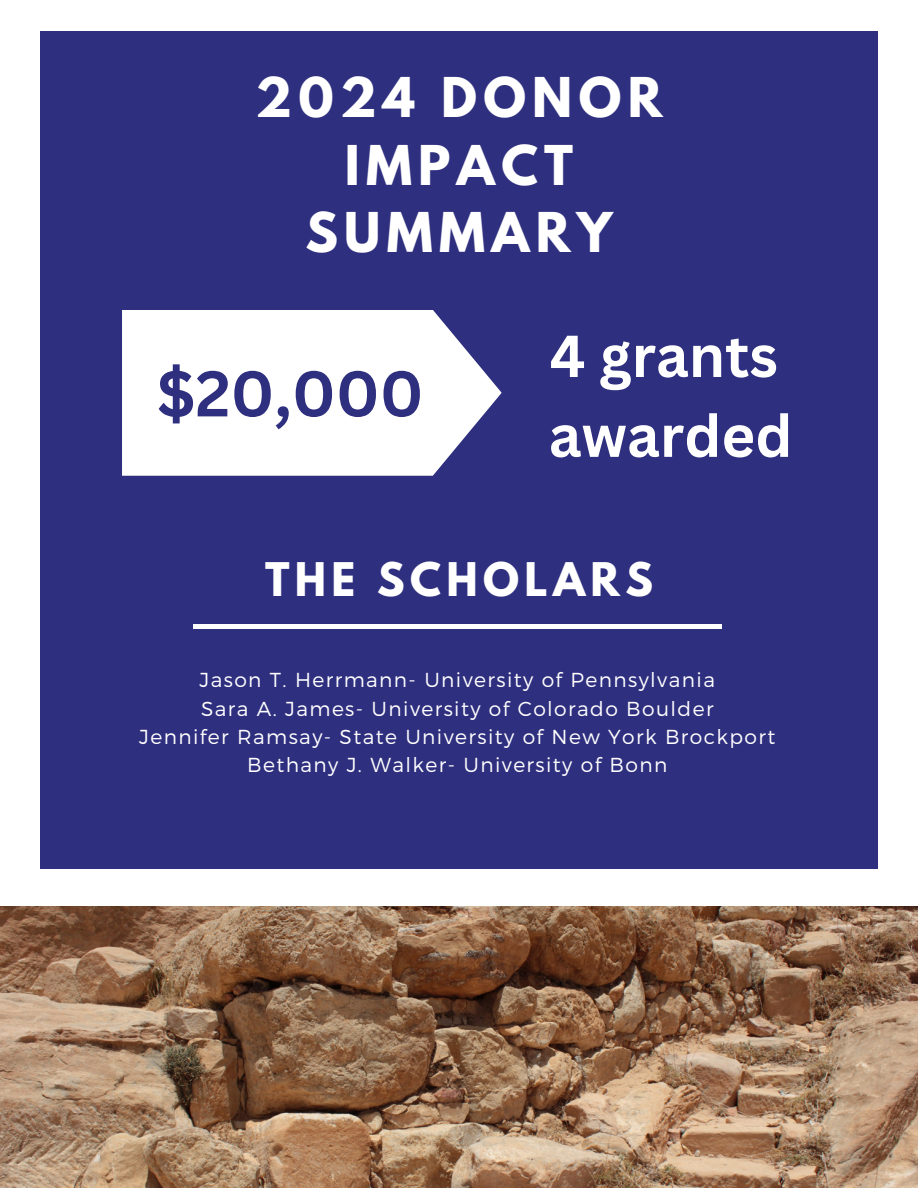
<style>
.page{position:relative;width:918px;height:1188px;background:#fff}
.page>*{position:absolute;margin:0;border:0;box-sizing:border-box;transform-origin:0 0}
.t1{font:700 63px "Canva Sans";color:#2f2f80}
.t2{font:700 57.75px/79.8px "Canva Sans";color:#fff}
.t3{font:700 48.6px/67.5px "League Spartan";letter-spacing:.13em;color:#fff;text-align:center}
.t4{font:700 41.1px "League Spartan";letter-spacing:.13em;color:#fff}
.t5{font:300 20.25px "Montserrat";letter-spacing:.07em;color:#fff}
</style>
<div class="page">
<div style="left:40px;top:32px;width:838px;height:837px;background:#2f2f80"></div>
<div style="left:193px;top:624px;width:529px;height:5px;background:#fff"></div>
<svg style="left:122px;top:310px;width:380px;height:166px;background:#ececf3"></svg>
<img style="left:0;top:907px;width:918px;height:281px">
<p class="t3" style="left:255px;top:70px;width:408px">2024 DONOR<br>IMPACT<br>SUMMARY</p>
<p class="t1" style="left:157px;top:349px;width:268px">$20,000</p>
<p class="t2" style="left:549px;top:315px;width:245px">4 grants awarded</p>
<h2 class="t4" style="left:265px;top:559px;width:389px">THE SCHOLARS</h2>
<h1 class="t5" style="left:200px;top:667px;width:517px">Jason T. Herrmann- University of Pennsylvania</h1>
<h1 class="t5" style="left:201px;top:695px;width:514px">Sara A. James- University of Colorado Boulder</h1>
<h3 class="t5" style="left:139px;top:723px;width:638px">Jennifer Ramsay- State University of New York Brockport</h3>
<p class="t5" style="left:247px;top:751px;width:422px">Bethany J. Walker- University of Bonn</p>
</div>
